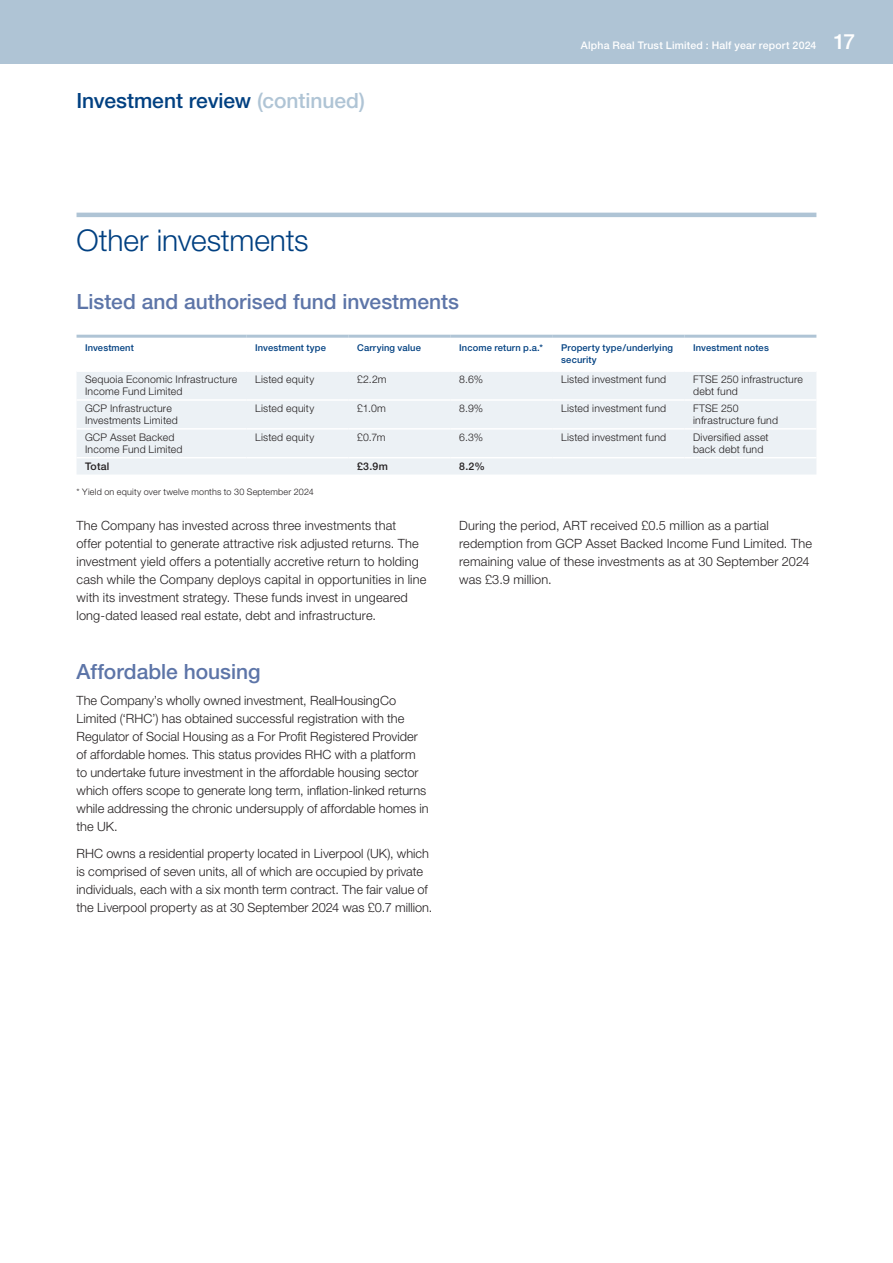
<style>
.page{position:relative;width:893px;height:1263px;background:#fff}
.page>*{position:absolute;margin:0;border:0;box-sizing:border-box;transform-origin:0 0}
.Intro_Head_-_rule{font:300 30px "Helvetica Neue LT Std";letter-spacing:-.005em;color:#014081}
.Header_2{font:500 21px "Helvetica Neue LT Std";color:#5d75a8}
.Header_1__no_TOC{font:500 21px "Helvetica Neue LT Std";letter-spacing:-.005em;color:#014081}
.Body_-_text{font:300 12.75px/18px "Helvetica Neue LT Std";letter-spacing:.005em;color:#231f20}
.Table_-_text{font:300 10.5px/12px "Helvetica Neue LT Std";letter-spacing:.02em;color:#231f20}
.t1{font:500 10.5px "Helvetica Neue LT Std";letter-spacing:.02em;color:#fff}
.Table_-_text-2{font:500 10.5px "Helvetica Neue LT Std";letter-spacing:.025em;color:#231f20}
.Table_-_Head_text{font:500 9.3px/11.2px "Helvetica Neue LT Std";letter-spacing:.015em;color:#014081}
.Body_small{font:300 9px "Helvetica Neue LT Std";letter-spacing:.025em;color:#231f20}
.s1{color:#afc4d5}
.s2{font-size:21px}
</style>
<div class="page">
<div style="left:0;top:0;width:893px;height:64px;background:#afc4d5"></div>
<hr style="left:77px;top:213px;width:739px;height:4px;background:#afc4d5">
<div style="left:77px;top:372px;width:739px;height:102px;background:#ecf1f5"></div>
<hr style="left:77px;top:399px;width:170px;height:2px;background:#fff">
<hr style="left:247px;top:399px;width:102px;height:2px;background:#fff">
<hr style="left:349px;top:399px;width:102px;height:2px;background:#fff">
<hr style="left:451px;top:399px;width:102px;height:2px;background:#fff">
<hr style="left:553px;top:399px;width:132px;height:2px;background:#fff">
<hr style="left:685px;top:399px;width:131px;height:2px;background:#fff">
<hr style="left:77px;top:428px;width:170px;height:2px;background:#fff">
<hr style="left:247px;top:428px;width:102px;height:2px;background:#fff">
<hr style="left:349px;top:428px;width:102px;height:2px;background:#fff">
<hr style="left:451px;top:428px;width:102px;height:2px;background:#fff">
<hr style="left:553px;top:428px;width:132px;height:2px;background:#fff">
<hr style="left:685px;top:428px;width:131px;height:2px;background:#fff">
<hr style="left:77px;top:457px;width:170px;height:1px;background:#fff">
<hr style="left:247px;top:457px;width:102px;height:1px;background:#fff">
<hr style="left:349px;top:457px;width:102px;height:1px;background:#fff">
<hr style="left:451px;top:457px;width:102px;height:1px;background:#fff">
<hr style="left:553px;top:457px;width:132px;height:1px;background:#fff">
<hr style="left:685px;top:457px;width:131px;height:1px;background:#fff">
<hr style="left:77px;top:335px;width:170px;height:3px;background:#afc4d5">
<hr style="left:247px;top:335px;width:102px;height:3px;background:#afc4d5">
<hr style="left:349px;top:335px;width:102px;height:3px;background:#afc4d5">
<hr style="left:451px;top:335px;width:102px;height:3px;background:#afc4d5">
<hr style="left:553px;top:335px;width:132px;height:3px;background:#afc4d5">
<hr style="left:685px;top:335px;width:131px;height:3px;background:#afc4d5">
<p class="Header_1__no_TOC" style="left:77px;top:88px;width:290px">Investment review <span class="s1">(continued)</span></p>
<p class="Intro_Head_-_rule" style="left:77px;top:222px;width:234px">Other investments</p>
<p class="t1" style="left:581px;top:39px;width:276px">Alpha Real Trust Limited : Half year report 2024 <span class="s2">17</span></p>
<p class="Header_2" style="left:77px;top:289px;width:384px">Listed and authorised fund investments</p>
<p class="Table_-_Head_text" style="left:85px;top:342px;width:50px">Investment</p>
<p class="Table_-_Head_text" style="left:255px;top:342px;width:72px">Investment type</p>
<p class="Table_-_Head_text" style="left:357px;top:342px;width:65px">Carrying value</p>
<p class="Table_-_Head_text" style="left:459px;top:342px;width:85px">Income return p.a.*</p>
<p class="Table_-_Head_text" style="left:561px;top:342px;width:113px">Property type/underlying security</p>
<p class="Table_-_Head_text" style="left:693px;top:342px;width:77px">Investment notes</p>
<p class="Table_-_text" style="left:85px;top:373px;width:154px">Sequoia Economic Infrastructure<br>Income Fund Limited</p>
<p class="Table_-_text" style="left:255px;top:373px;width:61px">Listed equity</p>
<p class="Table_-_text" style="left:357px;top:373px;width:31px">£2.2m</p>
<p class="Table_-_text" style="left:459px;top:373px;width:25px">8.6%</p>
<p class="Table_-_text" style="left:561px;top:373px;width:106px">Listed investment fund</p>
<p class="Table_-_text" style="left:693px;top:373px;width:111px">FTSE 250 infrastructure debt fund</p>
<p class="Table_-_text" style="left:85px;top:402px;width:94px">GCP Infrastructure<br>Investments Limited</p>
<p class="Table_-_text" style="left:255px;top:402px;width:61px">Listed equity</p>
<p class="Table_-_text" style="left:357px;top:402px;width:30px">£1.0m</p>
<p class="Table_-_text" style="left:459px;top:402px;width:25px">8.9%</p>
<p class="Table_-_text" style="left:561px;top:402px;width:106px">Listed investment fund</p>
<p class="Table_-_text" style="left:693px;top:402px;width:86px">FTSE 250 infrastructure fund</p>
<p class="Table_-_text" style="left:85px;top:431px;width:99px">GCP Asset Backed<br>Income Fund Limited</p>
<p class="Table_-_text" style="left:255px;top:431px;width:61px">Listed equity</p>
<p class="Table_-_text" style="left:357px;top:431px;width:30px">£0.7m</p>
<p class="Table_-_text" style="left:459px;top:431px;width:25px">6.3%</p>
<p class="Table_-_text" style="left:561px;top:431px;width:106px">Listed investment fund</p>
<p class="Table_-_text" style="left:693px;top:431px;width:77px">Diversified asset back debt fund</p>
<p class="Table_-_text-2" style="left:85px;top:460px;width:26px">Total</p>
<p class="Table_-_text-2" style="left:357px;top:460px;width:32px">£3.9m</p>
<p class="Table_-_text-2" style="left:459px;top:460px;width:27px">8.2%</p>
<p class="Body_small" style="left:77px;top:486px;width:239px">* Yield on equity over twelve months to 30 September 2024</p>
<p class="Body_-_text" style="left:77px;top:516px;width:351px">The Company has invested across three investments that<br>offer potential to generate attractive risk adjusted returns. The investment yield offers a potentially accretive return to holding cash while the Company deploys capital in opportunities in line with its investment strategy. These funds invest in ungeared long-dated leased real estate, debt and infrastructure.</p>
<p class="Body_-_text" style="left:459px;top:516px;width:354px">During the period, ART received £0.5 million as a partial redemption from GCP Asset Backed Income Fund Limited. The remaining value of these investments as at 30 September 2024 was £3.9 million.</p>
<p class="Header_2" style="left:77px;top:659px;width:186px">Affordable housing</p>
<p class="Body_-_text" style="left:77px;top:691px;width:354px">The Company’s wholly owned investment, RealHousingCo Limited (‘RHC’) has obtained successful registration with the Regulator of Social Housing as a For Profit Registered Provider of affordable homes. This status provides RHC with a platform to undertake future investment in the affordable housing sector which offers scope to generate long term, inflation-linked returns while addressing the chronic undersupply of affordable homes in the UK.</p>
<p class="Body_-_text" style="left:77px;top:844px;width:357px">RHC owns a residential property located in Liverpool (UK), which is comprised of seven units, all of which are occupied by private individuals, each with a six month term contract. The fair value of the Liverpool property as at 30 September 2024 was £0.7 million.</p>
</div>
